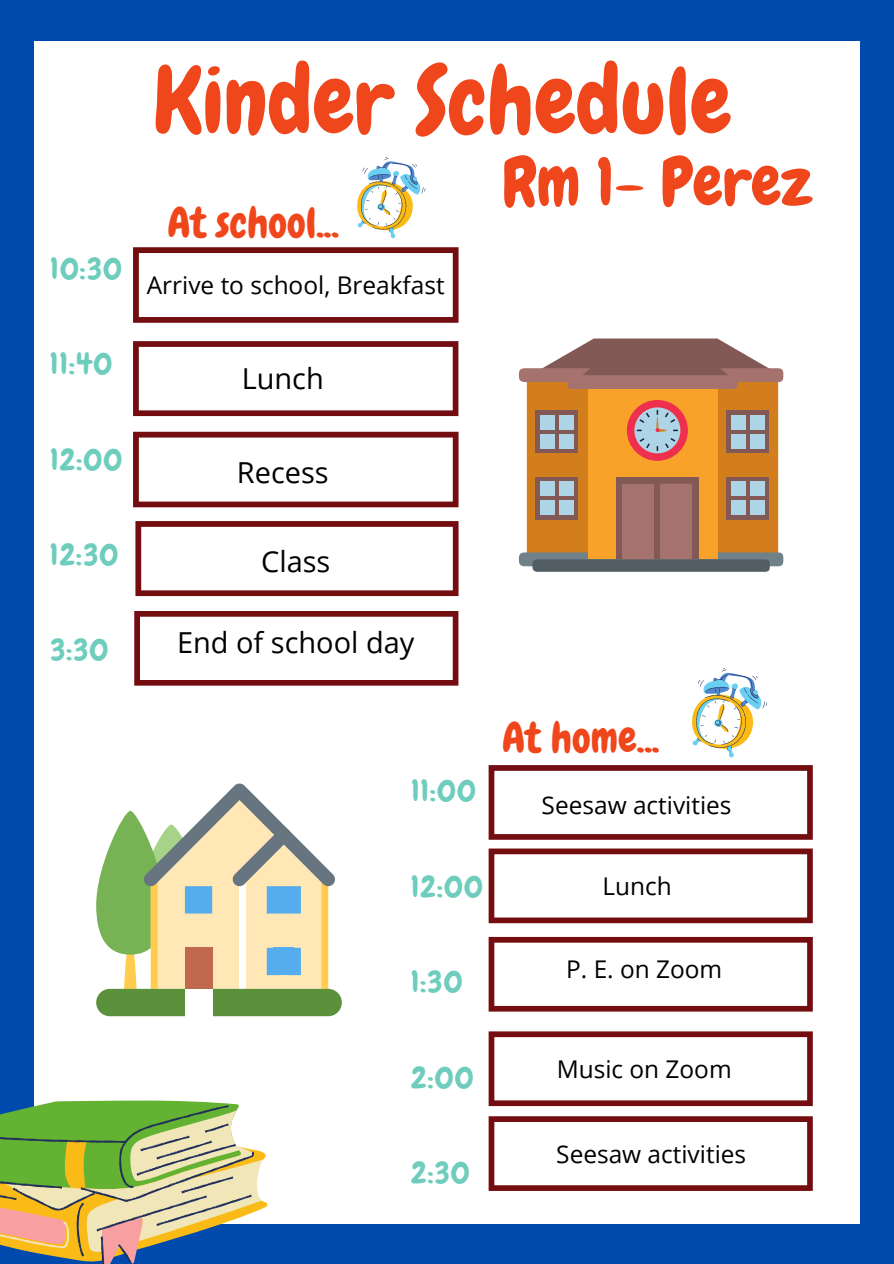
<style>
.page{position:relative;width:894px;height:1264px;background:#fff}
.page>*{position:absolute;margin:0;border:0;box-sizing:border-box;transform-origin:0 0}
.t1{font:92.7px "Chewy";color:#f0461c}
.t2{font:67.2px "Chewy";color:#f0461c}
.t3{font:41.7px "Chewy";color:#f0461c}
.t4{font:30.3px "Chewy";letter-spacing:.04em;color:#6ecdbd}
.t5{font:28.95px "Open Sans";color:#000}
.t6{font:24.45px "Open Sans";color:#000}
</style>
<div class="page">
<div style="left:0;top:0;width:893px;height:1263px;background:#004aad"></div>
<div style="left:35px;top:41px;width:824px;height:1182px;background:#fff"></div>
<svg style="left:133px;top:247px;width:325px;height:76px"></svg>
<svg style="left:133px;top:341px;width:325px;height:75px"></svg>
<svg style="left:133px;top:432px;width:325px;height:75px"></svg>
<svg style="left:135px;top:521px;width:323px;height:75px"></svg>
<svg style="left:134px;top:611px;width:324px;height:74px"></svg>
<svg style="left:488px;top:765px;width:324px;height:74px"></svg>
<svg style="left:488px;top:848px;width:324px;height:75px"></svg>
<svg style="left:488px;top:936px;width:324px;height:75px"></svg>
<svg style="left:488px;top:1031px;width:324px;height:75px"></svg>
<svg style="left:357px;top:157px;width:68px;height:81px"></svg>
<svg style="left:0;top:1100px;width:267px;height:163px"></svg>
<svg style="left:96px;top:783px;width:239px;height:205px"></svg>
<div style="left:96px;top:988px;width:246px;height:28px;background:#5c913b;border-radius:14px"></div>
<div style="left:185px;top:988px;width:27px;height:28px;background:#fff"></div>
<div style="left:526px;top:377px;width:252px;height:178px;background:#d27e1c"></div>
<div style="left:518px;top:368px;width:265px;height:14px;background:#a6726e;border-radius:7px"></div>
<div style="left:518px;top:552px;width:265px;height:14px;background:#70818a;border-radius:7px"></div>
<div style="left:587px;top:377px;width:130px;height:182px;background:#f8a229"></div>
<svg style="left:535px;top:338px;width:240px;height:51px"></svg>
<div style="left:616px;top:477px;width:82px;height:82px;background:#835955"></div>
<div style="left:726px;top:477px;width:43px;height:42px;background:#835955"></div>
<div style="left:731px;top:482px;width:14px;height:14px;background:#aed5e5"></div>
<div style="left:750px;top:482px;width:14px;height:14px;background:#aed5e5"></div>
<div style="left:731px;top:500px;width:14px;height:15px;background:#aed5e5"></div>
<div style="left:750px;top:500px;width:14px;height:15px;background:#aed5e5"></div>
<div style="left:535px;top:477px;width:43px;height:42px;background:#835955"></div>
<div style="left:540px;top:482px;width:14px;height:14px;background:#aed5e5"></div>
<div style="left:559px;top:482px;width:14px;height:14px;background:#aed5e5"></div>
<div style="left:540px;top:500px;width:14px;height:15px;background:#aed5e5"></div>
<div style="left:559px;top:500px;width:14px;height:15px;background:#aed5e5"></div>
<div style="left:726px;top:410px;width:43px;height:43px;background:#835955"></div>
<div style="left:731px;top:415px;width:14px;height:14px;background:#aed5e5"></div>
<div style="left:750px;top:415px;width:14px;height:14px;background:#aed5e5"></div>
<div style="left:731px;top:434px;width:14px;height:14px;background:#aed5e5"></div>
<div style="left:750px;top:434px;width:14px;height:14px;background:#aed5e5"></div>
<div style="left:535px;top:410px;width:43px;height:43px;background:#835955"></div>
<div style="left:540px;top:415px;width:14px;height:14px;background:#aed5e5"></div>
<div style="left:559px;top:415px;width:14px;height:14px;background:#aed5e5"></div>
<div style="left:540px;top:434px;width:14px;height:14px;background:#aed5e5"></div>
<div style="left:559px;top:434px;width:14px;height:14px;background:#aed5e5"></div>
<div style="left:622px;top:483px;width:32px;height:76px;background:#a6726e"></div>
<div style="left:659px;top:483px;width:32px;height:76px;background:#a6726e"></div>
<div style="left:626px;top:400px;width:61px;height:61px;background:#ef2f4e;border-radius:50%"></div>
<div style="left:634px;top:407px;width:46px;height:46px;background:#aed5e5;border-radius:50%"></div>
<svg style="left:639px;top:412px;width:10px;height:11px"></svg>
<svg style="left:665px;top:438px;width:10px;height:10px"></svg>
<svg style="left:639px;top:438px;width:10px;height:10px"></svg>
<svg style="left:655px;top:410px;width:23px;height:22px"></svg>
<div style="left:532px;top:559px;width:237px;height:12px;background:#525d64;border-radius:6px"></div>
<svg style="left:692px;top:668px;width:74px;height:89px"></svg>
<svg style="left:488px;top:1116px;width:324px;height:74px"></svg>
<p class="t4" style="left:51px;top:249px;width:73px">10:30</p>
<p class="t4" style="left:50px;top:344px;width:63px">11:40</p>
<p class="t4" style="left:50px;top:440px;width:73px">12:00</p>
<p class="t4" style="left:50px;top:535px;width:69px">12:30</p>
<p class="t4" style="left:50px;top:630px;width:59px">3:30</p>
<p class="t1" style="left:153px;top:42px;width:579px">Kinder Schedule</p>
<p class="t3" style="left:167px;top:196px;width:173px">At school...</p>
<p class="t6" style="left:147px;top:268px;width:299px">Arrive to school, Breakfast</p>
<p class="t5" style="left:242px;top:358px;width:83px">Lunch</p>
<p class="t2" style="left:502px;top:139px;width:311px">Rm 1- Perez</p>
<p class="t5" style="left:237px;top:451px;width:93px">Recess</p>
<p class="t5" style="left:261px;top:540px;width:71px">Class</p>
<p class="t5" style="left:177px;top:622px;width:239px">End of school day</p>
<p class="t4" style="left:411px;top:771px;width:66px">11:00</p>
<p class="t3" style="left:502px;top:710px;width:159px">At home...</p>
<p class="t6" style="left:541px;top:788px;width:191px">Seesaw activities</p>
<p class="t4" style="left:411px;top:867px;width:73px">12:00</p>
<p class="t6" style="left:602px;top:869px;width:71px">Lunch</p>
<p class="t4" style="left:411px;top:962px;width:53px">1:30</p>
<p class="t6" style="left:566px;top:951px;width:158px">P. E. on Zoom</p>
<p class="t4" style="left:411px;top:1057px;width:64px">2:00</p>
<p class="t4" style="left:411px;top:1152px;width:60px">2:30</p>
<p class="t6" style="left:556px;top:1052px;width:176px">Music on Zoom</p>
<p class="t6" style="left:556px;top:1136px;width:191px">Seesaw activities</p>
</div>
